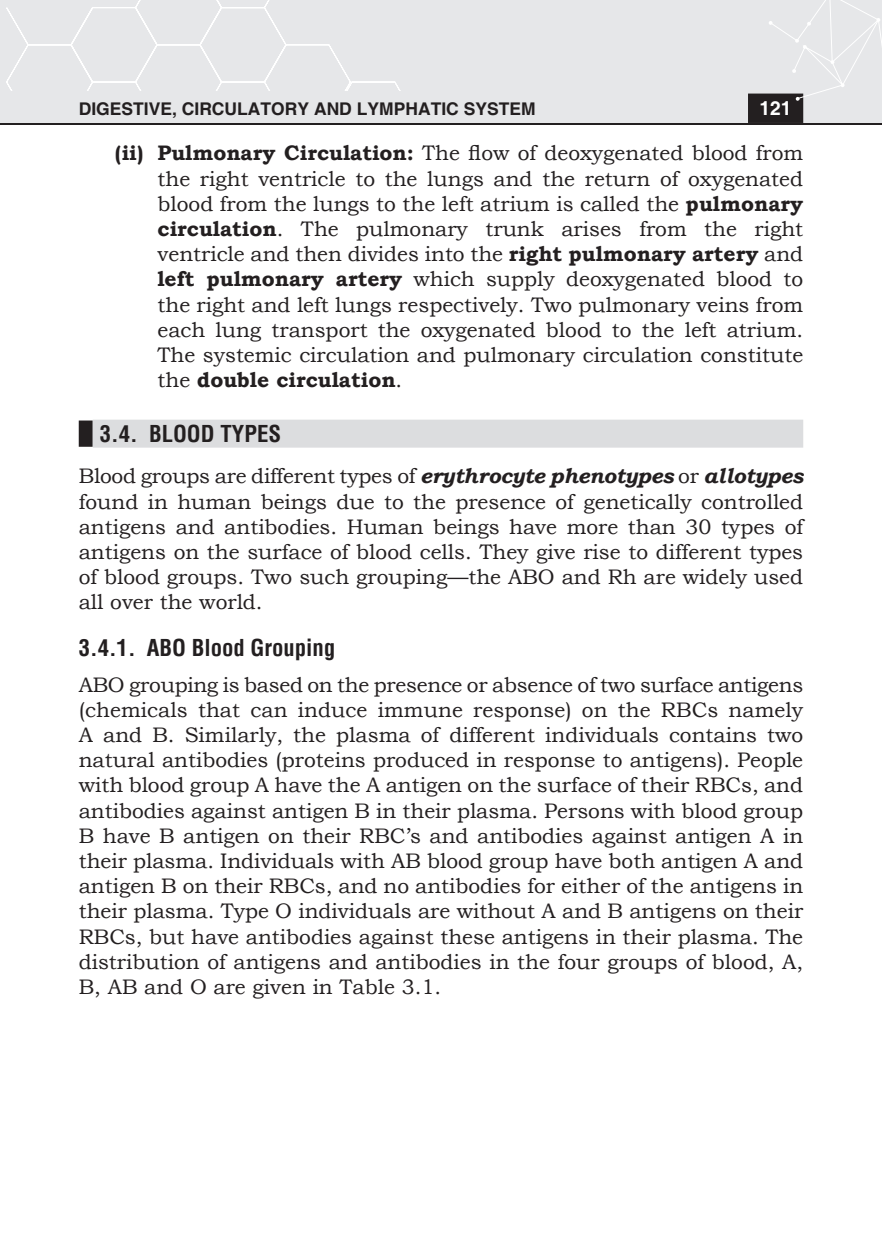
<style>
.page{position:relative;width:882px;height:1260px;background:#fff}
.page>*{position:absolute;margin:0;border:0;box-sizing:border-box;transform-origin:0 0}
.Heading_2{font:700 condensed 22.75px "Helvetica";color:#231f20}
.body_text_without_sp{font:21px/25.2px "Bookman Old Style";color:#231f20;text-align:justify}
.indent_1{font:21px/25.2px "Bookman Old Style";color:#231f20;text-align:justify}
.Body_text{font:21px/25.2px "Bookman Old Style";color:#231f20;text-align:justify}
.t1{font:700 19.25px "Helvetica";color:#fff}
.t2{font:700 17.5px "Helvetica";color:#231f20}
.s1{font-weight:700}
.s2{font-weight:700;font-style:italic}
</style>
<div class="page">
<div style="left:0;top:0;width:882px;height:124px;background:#e6e7e9"></div>
<hr style="left:0;top:124px;width:882px;height:1px;background:#231f20">
<div style="left:749px;top:94px;width:53px;height:28px;background:#231f20"></div>
<div style="left:748px;top:94px;width:55px;height:29px;border:2px solid #231f20"></div>
<svg style="left:769px;top:0;width:113px;height:101px"></svg>
<svg style="left:6px;top:0;width:394px;height:90px"></svg>
<div style="left:79px;top:421px;width:14px;height:26px;background:#231f20"></div>
<div style="left:93px;top:420px;width:710px;height:28px;background:#dcdddf"></div>
<p class="t2" style="left:79px;top:98px;width:24px">DIGESTIVE</p>
<p class="t2" style="left:172px;top:98px;width:35px">, CIRCULATORY</p>
<p class="t2" style="left:314px;top:98px;width:14px">AND</p>
<p class="t2" style="left:357px;top:98px;width:13px">LYMPHATIC</p>
<p class="t2" style="left:464px;top:98px;width:13px">SYSTEM</p>
<p class="t1" style="left:759px;top:96px;width:34px">121</p>
<p class="indent_1" style="left:158px;top:141px;width:647px;text-indent:-43px"><span class="s1">(ii) Pulmonary Circulation:</span> The flow of deoxygenated blood from the right ventricle to the lungs and the return of oxygenated blood from the lungs to the left atrium is called the <span class="s1">pulmonary circulation</span>. The pulmonary trunk arises from the right ventricle and then divides into the <span class="s1">right pulmonary artery</span> and <span class="s1">left pulmonary artery</span> which supply deoxygenated blood to the right and left lungs respectively. Two pulmonary veins from each lung transport the oxygenated blood to the left atrium.<br>The systemic circulation and pulmonary circulation constitute the <span class="s1">double circulation</span>.</p>
<p class="Heading_2" style="left:100px;top:419px;width:183px">3.4. BLOOD TYPES</p>
<p class="Body_text" style="left:79px;top:464px;width:726px">Blood groups are different types of <span class="s2">erythrocyte phenotypes</span> or <span class="s2">allotypes </span>found in human beings due to the presence of genetically controlled antigens and antibodies. Human beings have more than 30 types of antigens on the surface of blood cells. They give rise to different types of blood groups. Two such grouping—the ABO and Rh are widely used all over the world.</p>
<p class="Heading_2" style="left:79px;top:633px;width:258px">3.4.1. ABO Blood Grouping</p>
<p class="body_text_without_sp" style="left:79px;top:672px;width:726px">ABO grouping is based on the presence or absence of two surface antigens (chemicals that can induce immune response) on the RBCs namely A and B. Similarly, the plasma of different individuals contains two natural antibodies (proteins produced in response to antigens). People with blood group A have the A antigen on the surface of their RBCs, and antibodies against antigen B in their plasma. Persons with blood group B have B antigen on their RBC’s and antibodies against antigen A in their plasma. Individuals with AB blood group have both antigen A and antigen B on their RBCs, and no antibodies for either of the antigens in their plasma. Type O individuals are without A and B antigens on their RBCs, but have antibodies against these antigens in their plasma. The distribution of antigens and antibodies in the four groups of blood, A, B, AB and O are given in Table 3.1.</p>
</div>
